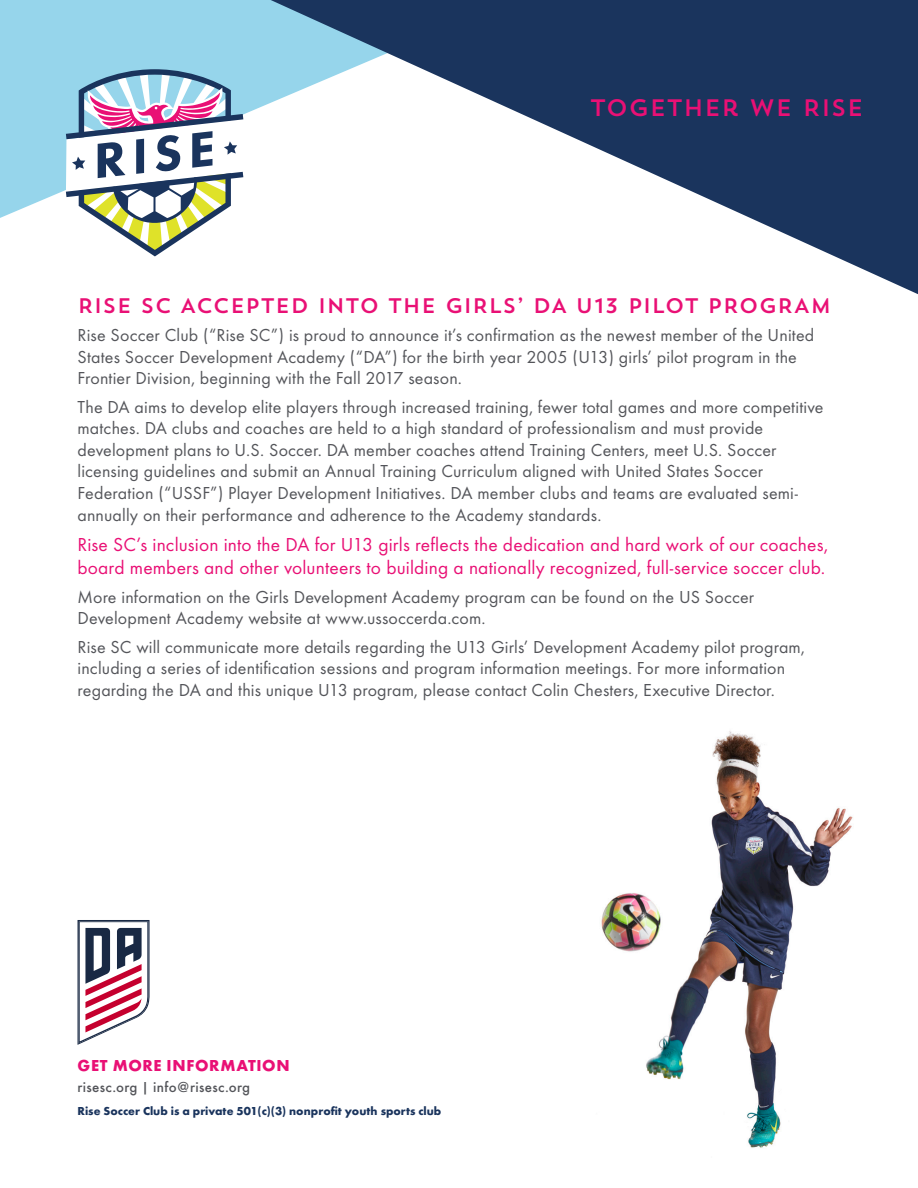
<style>
.page{position:relative;width:918px;height:1188px;background:#fff}
.page>*{position:absolute;margin:0;border:0;box-sizing:border-box;transform-origin:0 0}
.t1{font:23.7px "Trend Sans One";color:#e91075}
.t2{font:21px "Trend Sans One";color:#e91075}
.intro_copy{font:19.5px/23.4px "Futura T";letter-spacing:.01em;color:#e91075}
.intro_copy-2{font:18px/21.6px "Futura T";letter-spacing:.01em;color:#54555a}
.sub_head{font:700 16.5px "Futura T";letter-spacing:.04em;color:#e91075}
.contact_info{font:500 15px "Futura T";letter-spacing:.02em;color:#54555a}
.t3{font:700 12px "Futura T";color:#1a345d}
</style>
<div class="page">
<svg style="left:78px;top:920px;width:72px;height:125px"></svg>
<svg style="left:0;top:0;width:271px;height:218px;background:#a2daed"></svg>
<svg style="left:271px;top:0;width:647px;height:294px"></svg>
<svg style="left:66px;top:69px;width:177px;height:187px"></svg>
<img style="left:601px;top:731px;width:252px;height:417px">
<p class="t1" style="left:590px;top:92px;width:276px">TOGETHER WE RISE</p>
<p class="t2" style="left:78px;top:292px;width:756px">RISE SC ACCEPTED INTO THE GIRLS’ DA U13 PILOT PROGRAM</p>
<p class="intro_copy-2" style="left:78px;top:324px;width:738px">Rise Soccer Club (“Rise SC”) is proud to announce it’s confirmation as the newest member of the United<br>States Soccer Development Academy (“DA”) for the birth year 2005 (U13) girls’ pilot program in the<br>Frontier Division, beginning with the Fall 2017 season.</p>
<p class="intro_copy-2" style="left:78px;top:396px;width:748px">The DA aims to develop elite players through increased training, fewer total games and more competitive matches. DA clubs and coaches are held to a high standard of professionalism and must provide development plans to U.S. Soccer. DA member coaches attend Training Centers, meet U.S. Soccer licensing guidelines and submit an Annual Training Curriculum aligned with United States Soccer Federation (“USSF”) Player Development Initiatives. DA member clubs and teams are evaluated semi&shy;annually on their performance and adherence to the Academy standards.</p>
<p class="intro_copy" style="left:78px;top:532px;width:752px">Rise SC’s inclusion into the DA for U13 girls reflects the dedication and hard work of our coaches, board members and other volunteers to building a nationally recognized, full-service soccer club.</p>
<p class="intro_copy-2" style="left:78px;top:586px;width:678px">More information on the Girls Development Academy program can be found on the US Soccer<br>Development Academy website at www.ussoccerda.com.</p>
<p class="intro_copy-2" style="left:78px;top:636px;width:729px">Rise SC will communicate more details regarding the U13 Girls’ Development Academy pilot program, including a series of identification sessions and program information meetings. For more information regarding the DA and this unique U13 program, please contact Colin Chesters, Executive Director.</p>
<p class="sub_head" style="left:78px;top:1056px;width:214px">GET MORE INFORMATION</p>
<p class="contact_info" style="left:78px;top:1079px;width:174px">risesc.org | info@risesc.org</p>
<p class="t3" style="left:78px;top:1104px;width:365px">Rise Soccer Club is a private 501(c)(3) nonprofit youth sports club</p>
</div>
